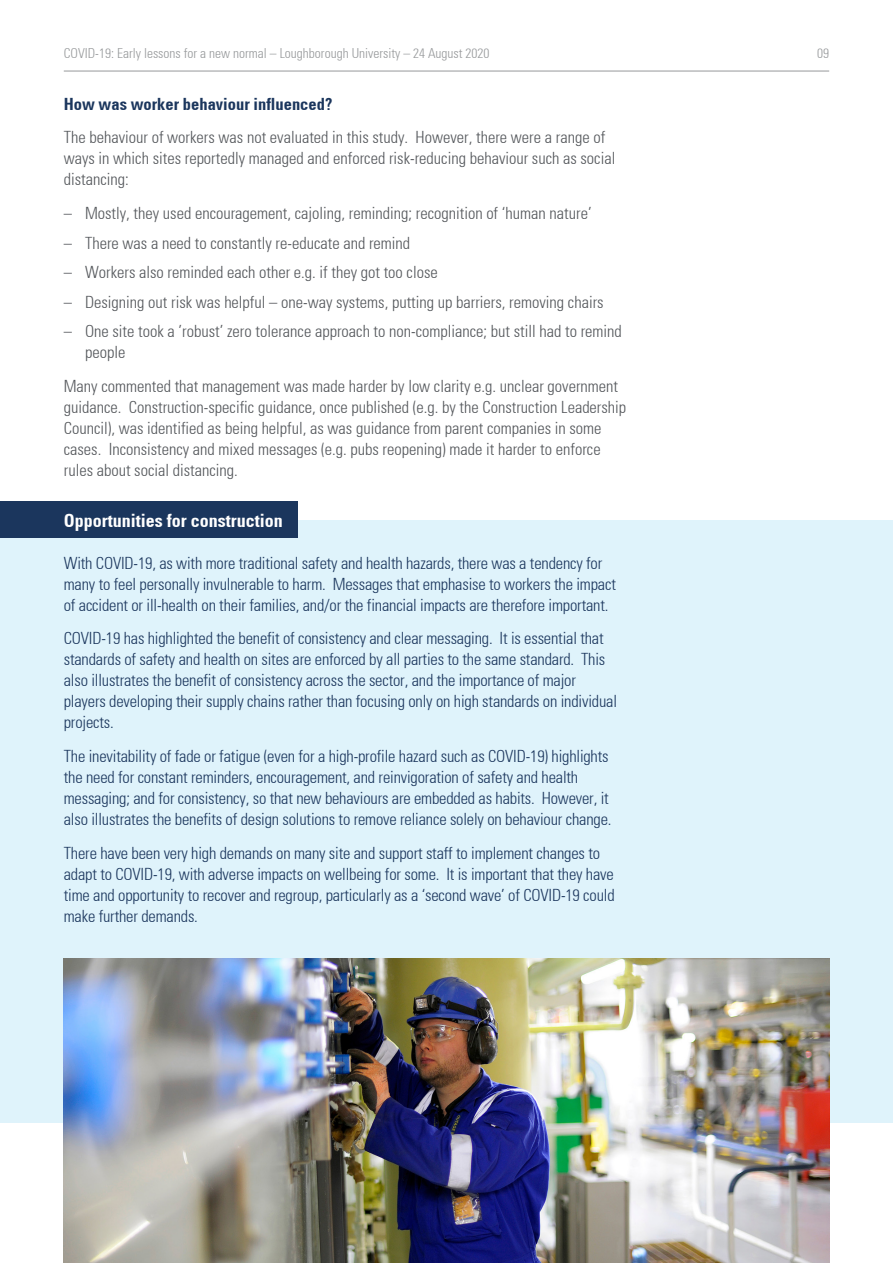
<style>
.page{position:relative;width:893px;height:1263px;background:#fff}
.page>*{position:absolute;margin:0;border:0;box-sizing:border-box;transform-origin:0 0}
.Body_copy{font:700 condensed 18px "Univers";color:#fff}
.Body_copy-2{font:300 condensed 16.5px/21px "Univers";letter-spacing:-.01em;color:#1b365d}
.Body_copy-3{font:300 condensed 16.5px/21px "Univers";color:#53565a}
.Body_copy-4{font:700 condensed 16.5px "Univers";color:#1b365d}
.t1{font:300 condensed 13.5px "Univers";color:#97999b}
</style>
<div class="page">
<hr style="left:64px;top:71px;width:765px;height:1px;background:#97999b">
<div style="left:0;top:520px;width:893px;height:603px;background:#dff3fb"></div>
<div style="left:0;top:502px;width:298px;height:36px;background:#1b365d"></div>
<img style="left:64px;top:958px;width:765px;height:305px">
<p class="t1" style="left:64px;top:45px;width:427px">COVID‐19: Early lessons for a new normal – Loughborough University – 24 August 2020</p>
<p class="t1" style="left:817px;top:45px;width:13px">09</p>
<p class="Body_copy-4" style="left:64px;top:94px;width:270px">How was worker behaviour influenced?</p>
<p class="Body_copy-3" style="left:64px;top:127px;width:553px">The behaviour of workers was not evaluated in this study. However, there were a range of ways in which sites reportedly managed and enforced risk-reducing behaviour such as social distancing:</p>
<p class="Body_copy-3" style="left:64px;top:203px;width:529px">– Mostly, they used encouragement, cajoling, reminding; recognition of ‘human nature’</p>
<p class="Body_copy-3" style="left:64px;top:232px;width:348px">– There was a need to constantly re-educate and remind</p>
<p class="Body_copy-3" style="left:64px;top:262px;width:375px">– Workers also reminded each other e.g. if they got too close</p>
<p class="Body_copy-3" style="left:64px;top:291px;width:541px">– Designing out risk was helpful – one-way systems, putting up barriers, removing chairs</p>
<p class="Body_copy-3" style="left:85px;top:321px;width:538px;text-indent:-21px">– One site took a ’robust’ zero tolerance approach to non-compliance; but still had to remind people</p>
<p class="Body_copy-3" style="left:64px;top:376px;width:564px">Many commented that management was made harder by low clarity e.g. unclear government guidance. Construction-specific guidance, once published (e.g. by the Construction Leadership Council), was identified as being helpful, as was guidance from parent companies in some cases. Inconsistency and mixed messages (e.g. pubs reopening) made it harder to enforce rules about social distancing.</p>
<p class="Body_copy" style="left:64px;top:509px;width:220px">Opportunities for construction</p>
<p class="Body_copy-2" style="left:64px;top:552px;width:554px">With COVID-19, as with more traditional safety and health hazards, there was a tendency for many to feel personally invulnerable to harm. Messages that emphasise to workers the impact of accident or ill-health on their families, and/or the financial impacts are therefore important.</p>
<p class="Body_copy-2" style="left:64px;top:628px;width:555px">COVID-19 has highlighted the benefit of consistency and clear messaging. It is essential that standards of safety and health on sites are enforced by all parties to the same standard. This also illustrates the benefit of consistency across the sector, and the importance of major players developing their supply chains rather than focusing only on high standards on individual projects.</p>
<p class="Body_copy-2" style="left:64px;top:746px;width:549px">The inevitability of fade or fatigue (even for a high-profile hazard such as COVID-19) highlights the need for constant reminders, encouragement, and reinvigoration of safety and health messaging; and for consistency, so that new behaviours are embedded as habits. However, it also illustrates the benefits of design solutions to remove reliance solely on behaviour change.</p>
<p class="Body_copy-2" style="left:64px;top:842px;width:552px">There have been very high demands on many site and support staff to implement changes to adapt to COVID-19, with adverse impacts on wellbeing for some. It is important that they have time and opportunity to recover and regroup, particularly as a ‘second wave’ of COVID-19 could make further demands.</p>
</div>
